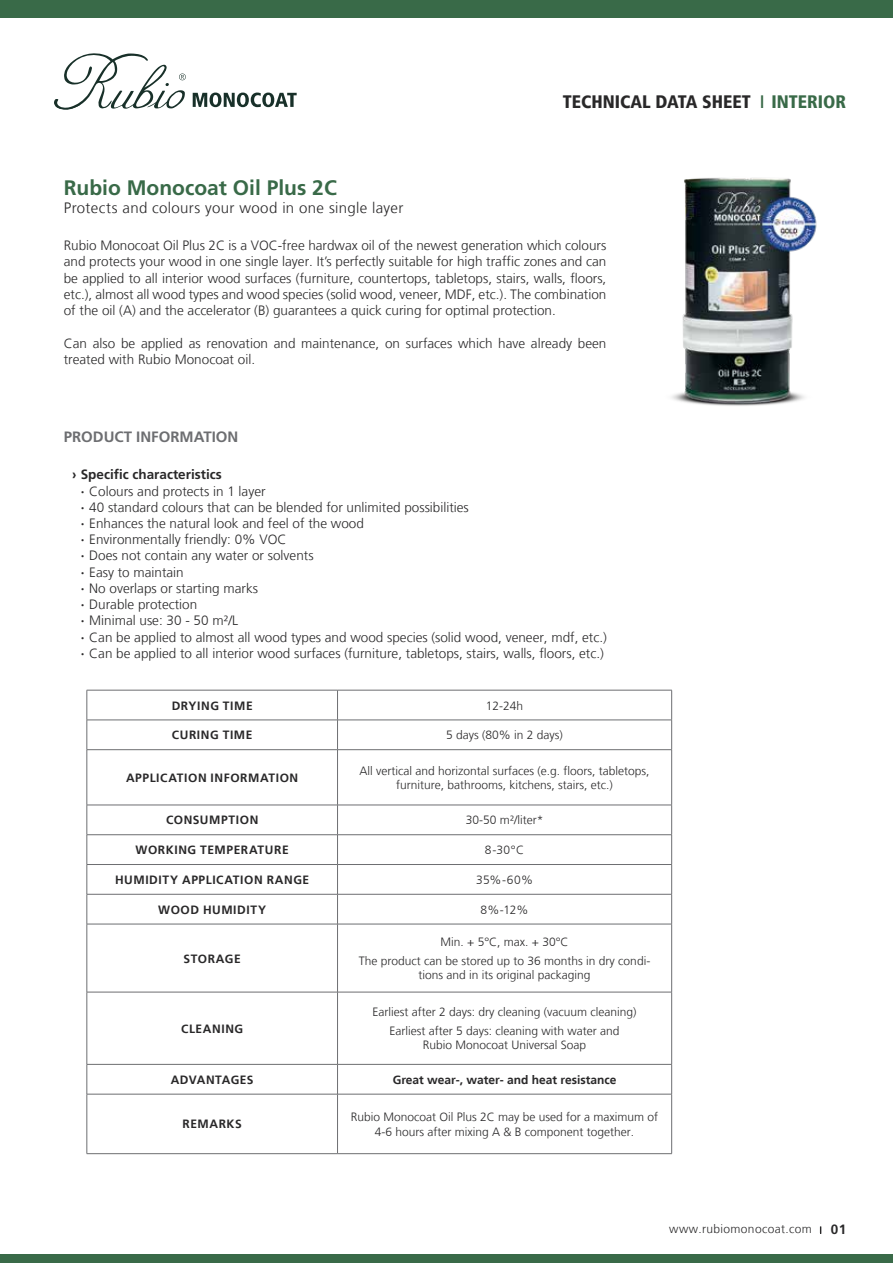
<style>
.page{position:relative;width:893px;height:1263px;background:#fff}
.page>*{position:absolute;margin:0;border:0;box-sizing:border-box;transform-origin:0 0}
.t1{font:700 21px "Frutiger LT Std";color:#396a48}
.t2{font:900 condensed 18px "Frutiger 77";color:#292829}
.t3{font:300 15px "Frutiger LT";letter-spacing:.02em;color:#292829}
.t4{font:700 15px "Frutiger LT Std";color:#6d6e71}
.t5{font:300 13.5px/16.2px "Frutiger LT";color:#292829}
.t6{font:700 13.5px "Frutiger LT Std";color:#292829}
.t7{font:300 12px/14.4px "Frutiger LT";color:#292829;text-align:center}
.t8{font:700 12px "Frutiger LT";letter-spacing:.045em;color:#292829}
.t9{font:700 12px "Frutiger LT";color:#292829}
.t10{font:300 12px "Frutiger LT";letter-spacing:.03em;color:#292829}
.s1{color:#396a48}
.s2{font-weight:700}
.s3{font-family:"Frutiger LT Std";font-weight:700;font-size:9.15px}
.s4{font-family:"Frutiger LT Std";font-weight:700;font-size:13.5px}
</style>
<div class="page">
<hr style="left:87px;top:690px;width:251px;height:1px;background:#6d6e71">
<hr style="left:87px;top:690px;width:1px;height:30px;background:#6d6e71">
<hr style="left:338px;top:690px;width:334px;height:1px;background:#6d6e71">
<hr style="left:337px;top:690px;width:1px;height:30px;background:#6d6e71">
<hr style="left:671px;top:690px;width:1px;height:30px;background:#6d6e71">
<hr style="left:87px;top:720px;width:251px;height:1px;background:#6d6e71">
<svg style="left:87px;top:720px;width:1px;height:29px"></svg>
<hr style="left:338px;top:720px;width:334px;height:1px;background:#6d6e71">
<svg style="left:337px;top:720px;width:1px;height:29px"></svg>
<svg style="left:671px;top:720px;width:1px;height:29px"></svg>
<hr style="left:87px;top:749px;width:251px;height:1px;background:#6d6e71">
<hr style="left:87px;top:750px;width:1px;height:55px;background:#6d6e71">
<hr style="left:338px;top:749px;width:334px;height:1px;background:#6d6e71">
<hr style="left:337px;top:750px;width:1px;height:55px;background:#6d6e71">
<hr style="left:671px;top:750px;width:1px;height:55px;background:#6d6e71">
<hr style="left:87px;top:805px;width:251px;height:1px;background:#6d6e71">
<hr style="left:338px;top:805px;width:334px;height:1px;background:#6d6e71">
<hr style="left:87px;top:834px;width:251px;height:1px;background:#6d6e71">
<hr style="left:338px;top:834px;width:334px;height:1px;background:#6d6e71">
<hr style="left:87px;top:864px;width:251px;height:1px;background:#6d6e71">
<svg style="left:87px;top:805px;width:1px;height:89px"></svg>
<hr style="left:338px;top:864px;width:334px;height:1px;background:#6d6e71">
<svg style="left:337px;top:805px;width:1px;height:89px"></svg>
<svg style="left:671px;top:805px;width:1px;height:89px"></svg>
<hr style="left:87px;top:894px;width:251px;height:1px;background:#6d6e71">
<hr style="left:87px;top:894px;width:1px;height:30px;background:#6d6e71">
<hr style="left:338px;top:894px;width:334px;height:1px;background:#6d6e71">
<hr style="left:337px;top:894px;width:1px;height:30px;background:#6d6e71">
<hr style="left:671px;top:894px;width:1px;height:30px;background:#6d6e71">
<hr style="left:87px;top:924px;width:251px;height:1px;background:#6d6e71">
<hr style="left:87px;top:924px;width:1px;height:68px;background:#6d6e71">
<hr style="left:338px;top:924px;width:334px;height:1px;background:#6d6e71">
<hr style="left:337px;top:924px;width:1px;height:68px;background:#6d6e71">
<hr style="left:671px;top:924px;width:1px;height:68px;background:#6d6e71">
<hr style="left:87px;top:992px;width:251px;height:1px;background:#6d6e71">
<hr style="left:87px;top:992px;width:1px;height:72px;background:#6d6e71">
<hr style="left:338px;top:992px;width:334px;height:1px;background:#6d6e71">
<hr style="left:337px;top:992px;width:1px;height:72px;background:#6d6e71">
<hr style="left:671px;top:992px;width:1px;height:72px;background:#6d6e71">
<hr style="left:87px;top:1064px;width:251px;height:1px;background:#6d6e71">
<hr style="left:87px;top:1064px;width:1px;height:30px;background:#6d6e71">
<hr style="left:338px;top:1064px;width:334px;height:1px;background:#6d6e71">
<hr style="left:337px;top:1064px;width:1px;height:30px;background:#6d6e71">
<hr style="left:671px;top:1064px;width:1px;height:30px;background:#6d6e71">
<hr style="left:87px;top:1094px;width:251px;height:1px;background:#6d6e71">
<hr style="left:87px;top:1094px;width:1px;height:59px;background:#6d6e71">
<hr style="left:338px;top:1094px;width:334px;height:1px;background:#6d6e71">
<hr style="left:337px;top:1094px;width:1px;height:59px;background:#6d6e71">
<hr style="left:671px;top:1094px;width:1px;height:59px;background:#6d6e71">
<hr style="left:87px;top:1153px;width:251px;height:1px;background:#6d6e71">
<hr style="left:338px;top:1153px;width:334px;height:1px;background:#6d6e71">
<svg style="left:54px;top:53px;width:132px;height:57px"></svg>
<svg style="left:193px;top:92px;width:104px;height:15px"></svg>
<div style="left:0;top:0;width:893px;height:18px;background:#396a48"></div>
<div style="left:0;top:1254px;width:893px;height:9px;background:#396a48"></div>
<img style="left:671px;top:177px;width:146px;height:229px">
<h2 class="t2" style="left:563px;top:91px;width:285px">TECHNICAL DATA SHEET <span class="s1">I INTERIOR</span></h2>
<h1 class="t1" style="left:64px;top:175px;width:275px">Rubio Monocoat Oil Plus 2C</h1>
<p class="t3" style="left:64px;top:199px;width:341px">Protects and colours your wood in one single layer</p>
<p class="t5" style="left:64px;top:238px;width:544px;text-align:justify">Rubio Monocoat Oil Plus 2C is a VOC-free hardwax oil of the newest generation which colours and protects your wood in one single layer. It’s perfectly suitable for high traffic zones and can be applied to all interior wood surfaces (furniture, countertops, tabletops, stairs, walls, floors, etc.), almost all wood types and wood species (solid wood, veneer, MDF, etc.). The combination of the oil (A) and the accelerator (B) guarantees a quick curing for optimal protection.</p>
<p class="t5" style="left:64px;top:336px;width:544px">Can also be applied as renovation and maintenance, on surfaces which have already been treated with Rubio Monocoat oil.</p>
<p class="t4" style="left:64px;top:428px;width:176px">PRODUCT INFORMATION</p>
<p class="t6" style="left:72px;top:466px;width:151px">› Specific characteristics</p>
<p class="t5" style="left:81px;top:483px;width:528px"><span class="s2">·</span> Colours and protects in 1 layer<br><span class="s2">·</span> 40 standard colours that can be blended for unlimited possibilities<br><span class="s2">·</span> Enhances the natural look and feel of the wood<br><span class="s2">·</span> Environmentally friendly: 0% VOC<br><span class="s2">·</span> Does not contain any water or solvents<br><span class="s2">·</span> Easy to maintain<br><span class="s2">·</span> No overlaps or starting marks<br><span class="s2">·</span> Durable protection<br><span class="s2">·</span> Minimal use: 30 - 50 m²/L<br><span class="s2">·</span> Can be applied to almost all wood types and wood species (solid wood, veneer, mdf, etc.) <span class="s2">·</span> Can be applied to all interior wood surfaces (furniture, tabletops, stairs, walls, floors, etc.)</p>
<p class="t8" style="left:172px;top:698px;width:82px">DRYING TIME</p>
<p class="t7" style="left:486px;top:698px;width:39px">12-24h</p>
<p class="t8" style="left:172px;top:728px;width:82px">CURING TIME</p>
<p class="t7" style="left:446px;top:728px;width:118px">5 days (80% in 2 days)</p>
<p class="t8" style="left:126px;top:771px;width:174px">APPLICATION INFORMATION</p>
<p class="t7" style="left:360px;top:763px;width:292px">All vertical and horizontal surfaces (e.g. floors, tabletops, furniture, bathrooms, kitchens, stairs, etc.)</p>
<p class="t8" style="left:166px;top:813px;width:94px">CONSUMPTION</p>
<p class="t7" style="left:466px;top:813px;width:79px">30-50 m²/liter*</p>
<p class="t8" style="left:136px;top:843px;width:155px">WORKING TEMPERATURE</p>
<p class="t7" style="left:485px;top:843px;width:41px">8-30°C</p>
<p class="t8" style="left:115px;top:873px;width:196px">HUMIDITY APPLICATION RANGE</p>
<p class="t7" style="left:476px;top:873px;width:58px">35%-60%</p>
<p class="t8" style="left:158px;top:902px;width:109px">WOOD HUMIDITY</p>
<p class="t7" style="left:481px;top:902px;width:49px">8%-12%</p>
<p class="t8" style="left:184px;top:951px;width:59px">STORAGE</p>
<p class="t8" style="left:181px;top:1021px;width:64px">CLEANING</p>
<p class="t7" style="left:359px;top:933px;width:293px;line-height:18.6px">Min. + 5°C, max. + 30°C<br>The product can be stored up to 36 months in dry condi-</p>
<p class="t7" style="left:419px;top:968px;width:174px">tions and in its original packaging</p>
<p class="t7" style="left:373px;top:1003px;width:266px;line-height:18.6px">Earliest after 2 days: dry cleaning (vacuum cleaning)<br>Earliest after 5 days: cleaning with water and</p>
<p class="t7" style="left:423px;top:1038px;width:165px">Rubio Monocoat Universal Soap</p>
<p class="t8" style="left:171px;top:1072px;width:84px">ADVANTAGES</p>
<p class="t9" style="left:393px;top:1072px;width:225px">Great wear-, water- and heat resistance</p>
<p class="t8" style="left:182px;top:1117px;width:61px">REMARKS</p>
<p class="t7" style="left:351px;top:1110px;width:309px">Rubio Monocoat Oil Plus 2C may be used for a maximum of<br>4-6 hours after mixing A &amp; B component together.</p>
<p class="t10" style="left:669px;top:1222px;width:178px">www.rubiomonocoat.com <span class="s3">I</span> <span class="s4">01</span></p>
</div>
